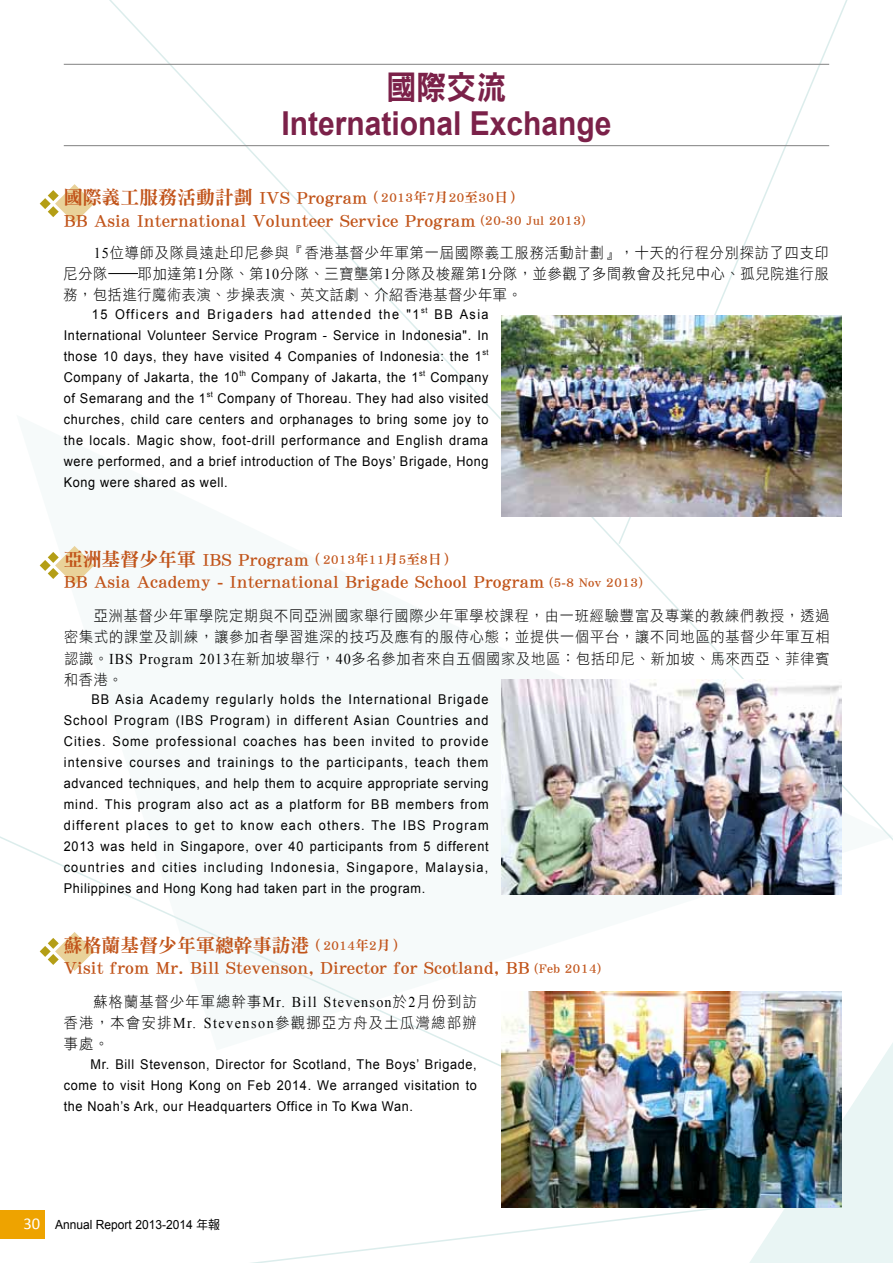
<style>
.page{position:relative;width:893px;height:1263px;background:#fff}
.page>*{position:absolute;margin:0;border:0;box-sizing:border-box;transform-origin:0 0}
.t1{font:700 33px "Arial";color:#7b2149;scale:.91 1}
.t2{font:33px "DF Hei Std W9";color:#7b2149;scale:.91 1}
.t3{font:18.9px/22.5px "DF Ming Std W9";color:#c1541a}
.t4{font:15px/21px "DF Hei Std W3";letter-spacing:.06em;color:#000;scale:.94 1}
.t5{font:15px/21px "DF Hei Std W3";letter-spacing:.105em;color:#000;scale:.94 1}
.t6{font:15px "Times New Roman";letter-spacing:.09em;color:#000;scale:.94 1}
.t7{font:13.5px/21px "Arial";letter-spacing:.05em;color:#000;text-align:justify;scale:.94 1}
.t8{font:13.5px "Arial";letter-spacing:.11em;color:#000;scale:.94 1}
.t9{font:12.6px "Arial";color:#000;scale:.95 1}
.t10{font:7.8px "Arial";letter-spacing:.05em;color:#000;scale:.94 1}
.s1{font-size:13.5px}
.s2{font-family:"Times New Roman"}
.s3{font-family:"DF Hei Std W3"}
.s4{font-family:"Calibri";font-size:16.5px;color:#fff}
.s5{font-family:"DF Hei Std W5"}
</style>
<div class="page">
<svg style="left:617px;top:0;width:231px;height:546px"></svg>
<svg style="left:749px;top:415px;width:144px;height:848px"></svg>
<hr style="left:64px;top:64px;width:765px;height:1px;background:#898989">
<hr style="left:64px;top:145px;width:765px;height:1px;background:#898989">
<hr style="left:108px;top:273px;width:30px;height:1px;background:#000">
<svg style="left:40px;top:184px;width:54px;height:39px"></svg>
<svg style="left:40px;top:546px;width:54px;height:39px"></svg>
<svg style="left:40px;top:932px;width:54px;height:39px"></svg>
<img style="left:501px;top:679px;width:340px;height:216px">
<img style="left:501px;top:992px;width:340px;height:215px">
<img style="left:501px;top:315px;width:340px;height:202px">
<div style="left:0;top:1210px;width:45px;height:29px;background:#eea300"></div>
<h1 class="t2" style="left:386px;top:69px;width:133px">國際交流</h1>
<h1 class="t1" style="left:281px;top:101px;width:364px">International Exchange</h1>
<h2 class="t3" style="left:64px;top:186px;width:523px">國際義工服務活動計劃 IVS Program<span class="s1">（2013年7月20至30日）<br></span>BB Asia International Volunteer Service Program <span class="s1">(20-30 Jul 2013)</span></h2>
<p class="t4" style="left:64px;top:241px;width:816px;text-indent:30px"><span class="s2">15</span>位導師及隊員遠赴印尼參與『香港基督少年軍第一屆國際義工服務活動計劃』，十天的行程分別探訪了四支印尼分隊</p>
<p class="t4" style="left:63px;top:262px;width:816px;text-indent:75px">耶加達第<span class="s2">1</span>分隊、第<span class="s2">10</span>分隊、三寶壟第<span class="s2">1</span>分隊及梭羅第<span class="s2">1</span>分隊，並參觀了多間教會及托兒中心、孤兒院進行服務，包括進行魔術表演、步操表演、英文話劇、介紹香港基督少年軍。</p>
<p class="t8" style="left:92px;top:306px;width:350px">15 Officers and Brigaders had attended the "1</p>
<p class="t10" style="left:421px;top:305px;width:8px">st</p>
<p class="t7" style="left:64px;top:304px;width:453px;text-indent:371px">BB Asia International Volunteer Service Program - Service in Indonesia". In those 10 days, they have visited 4 Companies of Indonesia: the 1</p>
<p class="t10" style="left:482px;top:347px;width:8px">st</p>
<p class="t7" style="left:64px;top:367px;width:188px">Company of Jakarta, the 10</p>
<p class="t10" style="left:239px;top:368px;width:8px">th</p>
<p class="t7" style="left:251px;top:367px;width:179px">Company of Jakarta, the 1</p>
<p class="t10" style="left:419px;top:368px;width:8px">st</p>
<p class="t7" style="left:430px;top:367px;width:63px">Company</p>
<p class="t7" style="left:64px;top:388px;width:153px">of Semarang and the 1</p>
<p class="t10" style="left:207px;top:389px;width:8px">st</p>
<p class="t7" style="left:64px;top:388px;width:453px;text-indent:154px">Company of Thoreau. They had also visited churches, child care centers and orphanages to bring some joy to the locals. Magic show, foot-drill performance and English drama were performed, and a brief introduction of The Boys’ Brigade, Hong Kong were shared as well.</p>
<h2 class="t3" style="left:64px;top:548px;width:581px">亞洲基督少年軍 IBS Program<span class="s1">（2013年11月5至8日）<br></span>BB Asia Academy - International Brigade School Program <span class="s1">(5-8 Nov 2013)</span></h2>
<p class="t4" style="left:64px;top:605px;width:816px;text-align:justify;text-indent:30px">亞洲基督少年軍學院定期與不同亞洲國家舉行國際少年軍學校課程，由一班經驗豐富及專業的教練們教授，透過密集式的課堂及訓練，讓參加者學習進深的技巧及應有的服侍心態；並提供一個平台，讓不同地區的基督少年軍互相認識。<span class="s2">IBS Program 2013</span>在新加坡舉行，<span class="s2">40</span>多名參加者來自五個國家及地區：包括印尼、新加坡、馬來西亞、菲律賓和香港。</p>
<p class="t7" style="left:64px;top:689px;width:454px;text-indent:28px">BB Asia Academy regularly holds the International Brigade School Program (IBS Program) in different Asian Countries and Cities. Some professional coaches has been invited to provide intensive courses and trainings to the participants, teach them advanced techniques, and help them to acquire appropriate serving mind. This program also act as a platform for BB members from different places to get to know each others. The IBS Program 2013 was held in Singapore, over 40 participants from 5 different countries and cities including Indonesia, Singapore, Malaysia, Philippines and Hong Kong had taken part in the program.</p>
<h2 class="t3" style="left:64px;top:933px;width:539px">蘇格蘭基督少年軍總幹事訪港<span class="s1">（2014年2月）<br></span>Visit from Mr. Bill Stevenson, Director for Scotland, BB <span class="s1">(Feb 2014)</span></h2>
<p class="t6" style="left:93px;top:992px;width:409px"><span class="s3">蘇格蘭基督少年軍總幹事</span>Mr. Bill Stevenson<span class="s3">於</span>2<span class="s3">月份到訪</span></p>
<p class="t5" style="left:64px;top:1012px;width:441px">香港，本會安排<span class="s2">Mr. Stevenson</span>參觀挪亞方舟及土瓜灣總部辦事處。</p>
<p class="t7" style="left:64px;top:1054px;width:441px;text-indent:27px">Mr. Bill Stevenson, Director for Scotland, The Boys’ Brigade, come to visit Hong Kong on Feb 2014. We arranged visitation to the Noah’s Ark, our Headquarters Office in To Kwa Wan.</p>
<p class="t9" style="left:23px;top:1216px;width:208px"><span class="s4">30</span> Annual Report 2013-2014 <span class="s5">年報</span></p>
</div>
